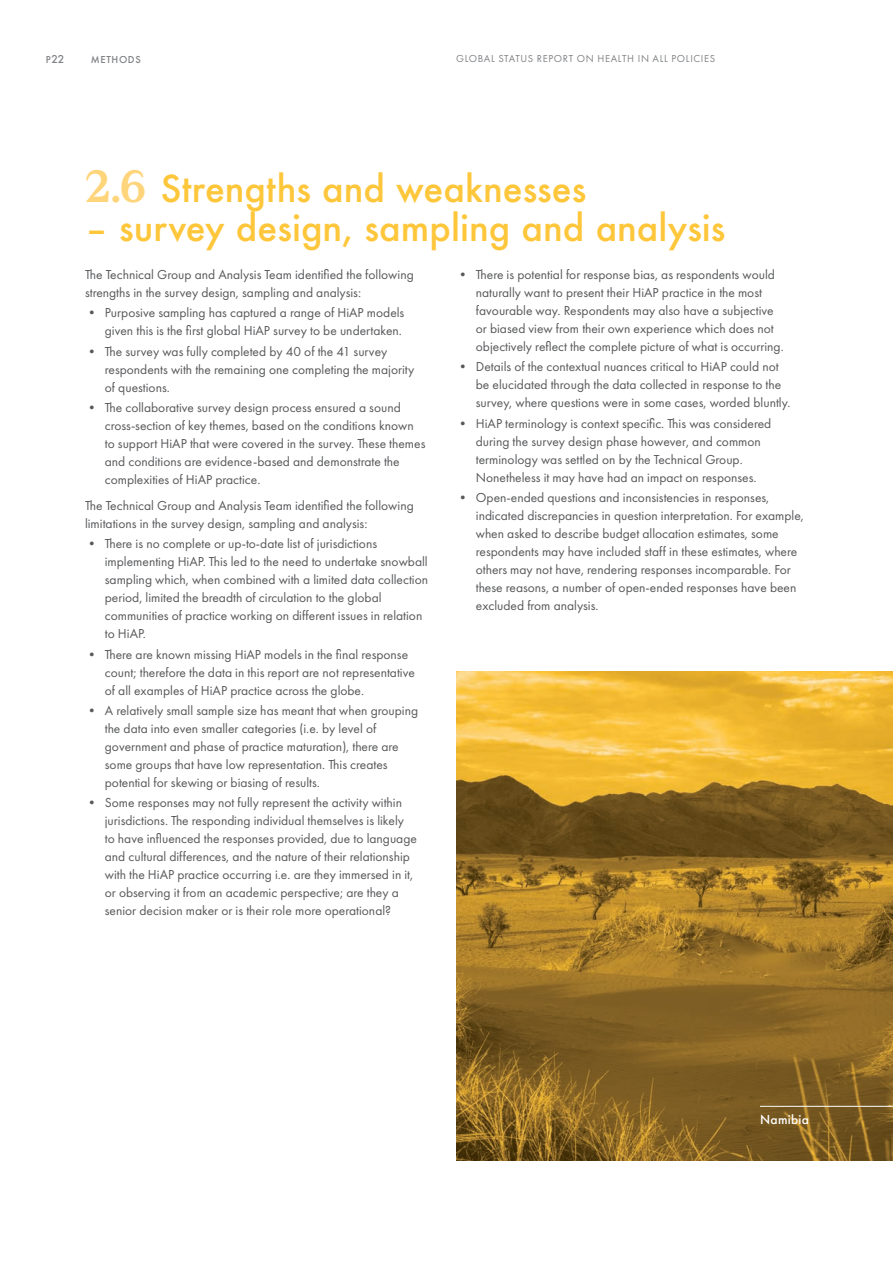
<style>
.page{position:relative;width:893px;height:1263px;background:#fff}
.page>*{position:absolute;margin:0;border:0;box-sizing:border-box;transform-origin:0 0}
.Section_number{font:500 36px "Futura";color:#fec63a}
.Body_Copy{font:13.5px/18px "Futura PT";color:#57585a}
.Section_Heading{font:13.5px/18px "Futura PT";color:#57585a}
.Sub_heading{font:500 12px "Futura";letter-spacing:.025em;color:#fff}
.t1{font:10.5px "Futura PT";letter-spacing:.06em;color:#808285}
.t2{font:500 10.5px "Futura PT";letter-spacing:.06em;color:#808285}
.t3{font:500 10.5px "Futura";color:#808285}
.s1{font-family:"Futura PT"}
.s2{font-family:"Value Serif";font-weight:700;font-size:45px;color:#fed57b}
</style>
<div class="page">
<img style="left:456px;top:672px;width:437px;height:489px">
<hr style="left:760px;top:1106px;width:133px;height:1px;background:#fff">
<p class="t3" style="left:46px;top:52px;width:20px"><span class="s1">P</span>22</p>
<p class="t2" style="left:91px;top:53px;width:51px">METHODS</p>
<p class="t1" style="left:456px;top:52px;width:261px">GLOBAL STATUS REPORT ON HEALTH IN ALL POLICIES</p>
<p class="Section_number" style="left:85px;top:164px;width:503px"><span class="s2">2.6</span> Strengths and weaknesses</p>
<p class="Section_number" style="left:85px;top:203px;width:642px">– survey design, sampling and analysis</p>
<p class="Body_Copy" style="left:85px;top:266px;width:330px">The Technical Group and Analysis Team identified the following strengths in the survey design, sampling and analysis:</p>
<p class="Body_Copy" style="left:85px;top:304px;width:321px;text-align:right">• Purposive sampling has captured a range of HiAP models given this is the first global HiAP survey to be undertaken.</p>
<p class="Body_Copy" style="left:105px;top:342px;width:311px;text-indent:-20px">• The survey was fully completed by 40 of the 41 survey respondents with the remaining one completing the majority of questions.</p>
<p class="Body_Copy" style="left:105px;top:398px;width:322px;text-indent:-20px">• The collaborative survey design process ensured a sound cross-section of key themes, based on the conditions known to support HiAP that were covered in the survey. These themes and conditions are evidence-based and demonstrate the complexities of HiAP practice.</p>
<p class="Body_Copy" style="left:85px;top:497px;width:330px">The Technical Group and Analysis Team identified the following limitations in the survey design, sampling and analysis:</p>
<p class="Body_Copy" style="left:105px;top:535px;width:325px;text-indent:-20px">• There is no complete or up-to-date list of jurisdictions implementing HiAP. This led to the need to undertake snowball sampling which, when combined with a limited data collection period, limited the breadth of circulation to the global communities of practice working on different issues in relation to HiAP.</p>
<p class="Body_Copy" style="left:105px;top:645px;width:312px;text-indent:-20px">• There are known missing HiAP models in the final response count; therefore the data in this report are not representative of all examples of HiAP practice across the globe.</p>
<p class="Body_Copy" style="left:105px;top:701px;width:315px;text-indent:-20px">• A relatively small sample size has meant that when grouping the data into even smaller categories (i.e. by level of government and phase of practice maturation), there are some groups that have low representation. This creates potential for skewing or biasing of results.</p>
<p class="Body_Copy" style="left:105px;top:793px;width:314px;text-indent:-20px">• Some responses may not fully represent the activity within jurisdictions. The responding individual themselves is likely to have influenced the responses provided, due to language and cultural differences, and the nature of their relationship with the HiAP practice occurring i.e. are they immersed in it, or observing it from an academic perspective; are they a senior decision maker or is their role more operational?</p>
<p class="Section_Heading" style="left:476px;top:266px;width:309px;text-indent:-20px">• There is potential for response bias, as respondents would naturally want to present their HiAP practice in the most favourable way. Respondents may also have a subjective or biased view from their own experience which does not objectively reflect the complete picture of what is occurring.</p>
<p class="Body_Copy" style="left:476px;top:358px;width:316px;text-indent:-20px">• Details of the contextual nuances critical to HiAP could not be elucidated through the data collected in response to the survey, where questions were in some cases, worded bluntly.</p>
<p class="Body_Copy" style="left:476px;top:414px;width:297px;text-indent:-20px">• HiAP terminology is context specific. This was considered during the survey design phase however, and common terminology was settled on by the Technical Group.<br>Nonetheless it may have had an impact on responses.</p>
<p class="Body_Copy" style="left:476px;top:488px;width:330px;text-indent:-20px">• Open-ended questions and inconsistencies in responses, indicated discrepancies in question interpretation. For example, when asked to describe budget allocation estimates, some respondents may have included staff in these estimates, where others may not have, rendering responses incomparable. For these reasons, a number of open-ended responses have been excluded from analysis.</p>
<p class="Sub_heading" style="left:760px;top:1111px;width:51px">Namibia</p>
</div>
